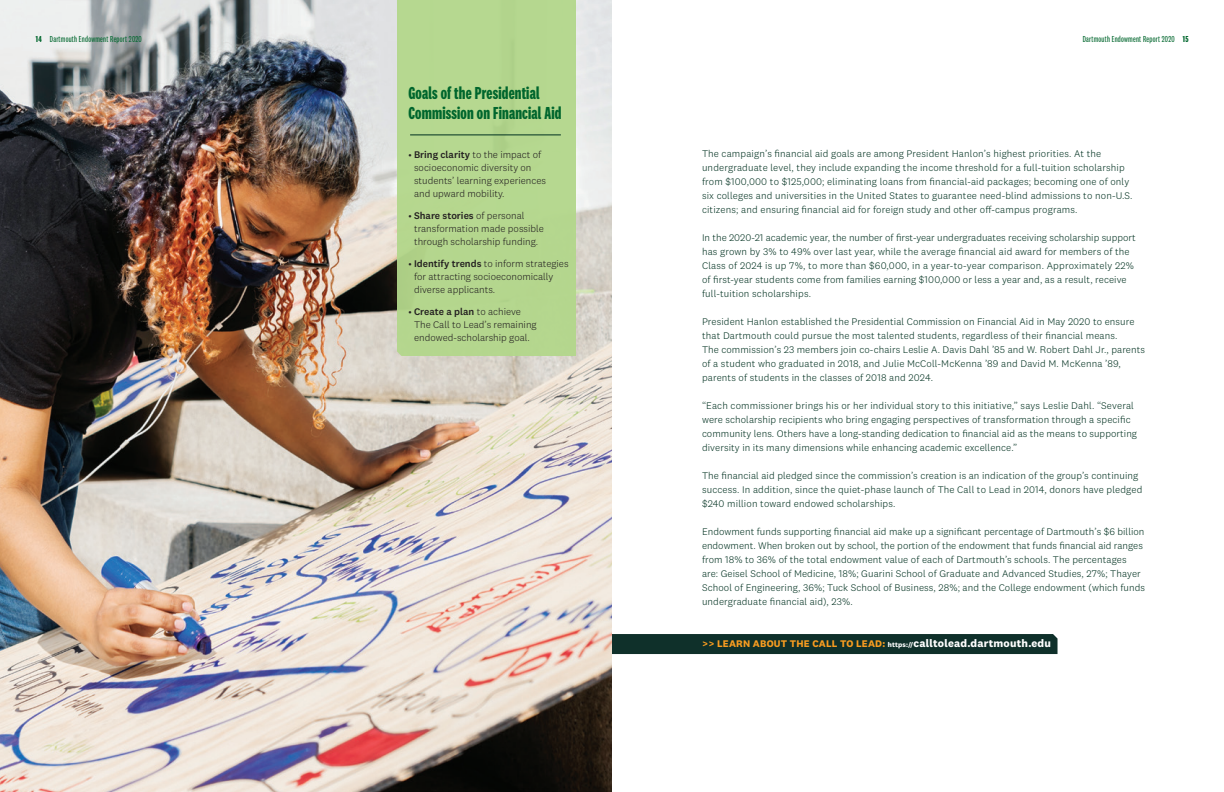
<style>
.page{position:relative;width:1224px;height:792px;background:#fff}
.page>*{position:absolute;margin:0;border:0;box-sizing:border-box;transform-origin:0 0}
.t1{font:700 18px/20px "National 2 Compressed";letter-spacing:.01em;color:#00662d}
.t2{font:300 10px/14px "National 2";letter-spacing:.01em;color:#003120}
.t3{font:300 10px/13px "National 2";color:#231f20}
.t4{font:700 10px "National 2";letter-spacing:.02em;color:#f89c20}
.t5{font:9px "National 2 Compressed";letter-spacing:.03em;color:#00662d}
.s1{font-weight:700}
.s2{font-weight:500}
.s3{font-size:7px;color:#fff}
.s4{font-size:11px;color:#fff}
</style>
<div class="page">
<div style="left:612px;top:634px;width:446px;height:20px;background:#0f302a"></div>
<img style="left:0;top:0;width:612px;height:792px">
<div style="left:397px;top:0;width:179px;height:356px;background:#b5d78f"></div>
<hr style="left:410px;top:135px;width:151px;height:1px;background:#003120">
<p class="t5" style="left:36px;top:34px;width:107px"><span class="s1">14</span> Dartmouth Endowment Report 2020</p>
<p class="t5" style="left:1083px;top:34px;width:107px">Dartmouth Endowment Report 2020 <span class="s1">15</span></p>
<h1 class="t1" style="left:408px;top:83px;width:155px">Goals of the Presidential<br>Commission on Financial Aid</h1>
<p class="t3" style="left:414px;top:148px;width:133px;text-indent:-6px">• <span class="s2">Bring clarity</span> to the impact of socioeconomic diversity on students’ learning experiences and upward mobility.</p>
<p class="t3" style="left:414px;top:209px;width:131px;text-indent:-6px">• <span class="s2">Share stories</span> of personal transformation made possible through scholarship funding.</p>
<p class="t3" style="left:414px;top:257px;width:156px;text-indent:-6px">• <span class="s2">Identify trends</span> to inform strategies for attracting socioeconomically diverse applicants.</p>
<p class="t3" style="left:414px;top:305px;width:124px;text-indent:-6px">• <span class="s2">Create a plan</span> to achieve<br>The Call to Lead’s remaining endowed-scholarship goal.</p>
<p class="t2" style="left:702px;top:147px;width:432px">The campaign’s financial aid goals are among President Hanlon’s highest priorities. At the undergraduate level, they include expanding the income threshold for a full-tuition scholarship from $100,000 to $125,000; eliminating loans from financial-aid packages; becoming one of only six colleges and universities in the United States to guarantee need-blind admissions to non-U.S. citizens; and ensuring financial aid for foreign study and other off-campus programs.</p>
<p class="t2" style="left:702px;top:231px;width:435px">In the 2020-21 academic year, the number of first-year undergraduates receiving scholarship support has grown by 3% to 49% over last year, while the average financial aid award for members of the Class of 2024 is up 7%, to more than $60,000, in a year-to-year comparison. Approximately 22% of first-year students come from families earning $100,000 or less a year and, as a result, receive full-tuition scholarships.</p>
<p class="t2" style="left:702px;top:315px;width:445px">President Hanlon established the Presidential Commission on Financial Aid in May 2020 to ensure that Dartmouth could pursue the most talented students, regardless of their financial means.<br>The commission’s 23 members join co-chairs Leslie A. Davis Dahl ’85 and W. Robert Dahl Jr., parents of a student who graduated in 2018, and Julie McColl-McKenna ’89 and David M. McKenna ’89, parents of students in the classes of 2018 and 2024.</p>
<p class="t2" style="left:702px;top:399px;width:437px">“Each commissioner brings his or her individual story to this initiative,” says Leslie Dahl. “Several were scholarship recipients who bring engaging perspectives of transformation through a specific community lens. Others have a long-standing dedication to financial aid as the means to supporting diversity in its many dimensions while enhancing academic excellence.”</p>
<p class="t2" style="left:702px;top:469px;width:442px">The financial aid pledged since the commission’s creation is an indication of the group’s continuing success. In addition, since the quiet-phase launch of The Call to Lead in 2014, donors have pledged $240 million toward endowed scholarships.</p>
<p class="t2" style="left:702px;top:525px;width:445px">Endowment funds supporting financial aid make up a significant percentage of Dartmouth’s $6 billion endowment. When broken out by school, the portion of the endowment that funds financial aid ranges from 18% to 36% of the total endowment value of each of Dartmouth’s schools. The percentages are: Geisel School of Medicine, 18%; Guarini School of Graduate and Advanced Studies, 27%; Thayer School of Engineering, 36%; Tuck School of Business, 28%; and the College endowment (which funds undergraduate financial aid), 23%.</p>
<p class="t4" style="left:702px;top:638px;width:351px">&gt;&gt; LEARN ABOUT THE CALL TO LEAD: <span class="s3">https://</span><span class="s4">calltolead.dartmouth.edu</span></p>
</div>
